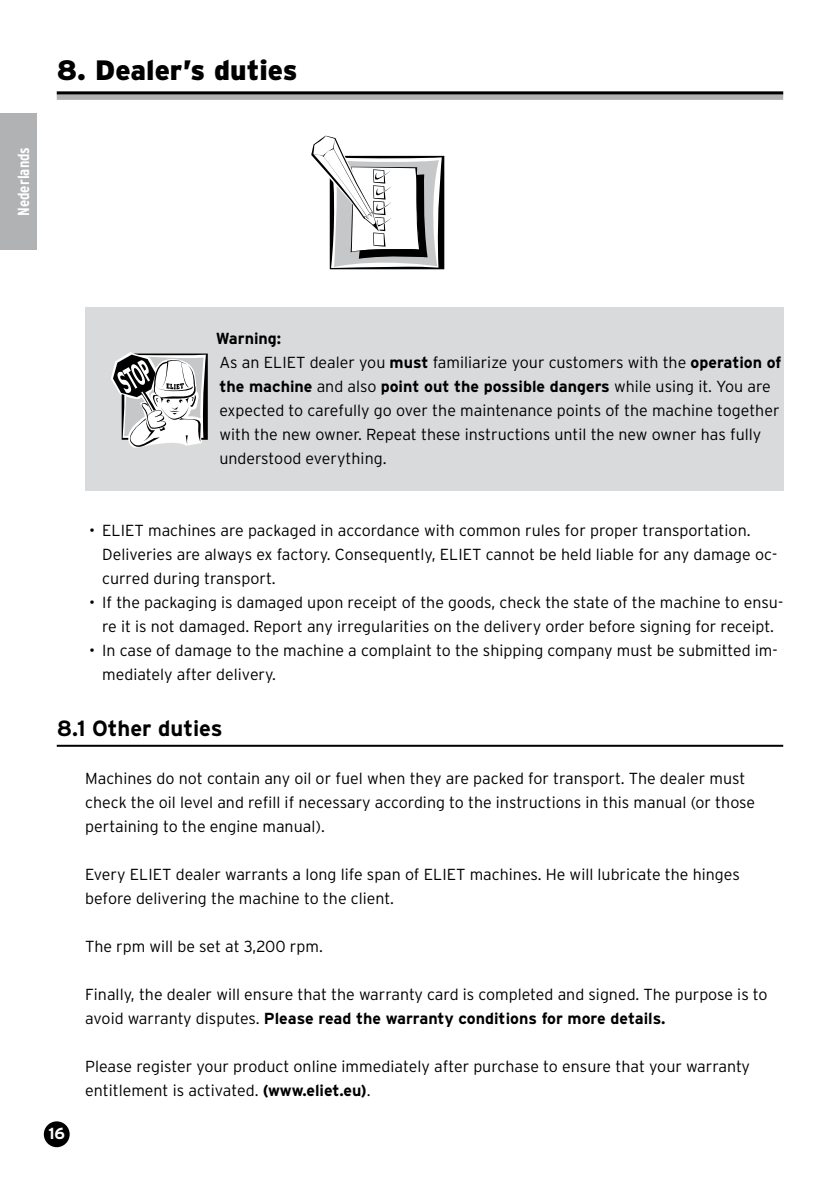
<style>
.page{position:relative;width:840px;height:1191px;background:#fff}
.page>*{position:absolute;margin:0;border:0;box-sizing:border-box;transform-origin:0 0}
.t1{font:900 28px "Interstate";color:#000}
.t2{font:700 22px "Interstate";color:#000}
.t3{font:300 16px/24px "Interstate";color:#000}
.t4{font:700 condensed 16px "Interstate";color:#fff}
.t5{font:700 16px "Interstate";color:#fff}
.s1{font-weight:700}
</style>
<div class="page">
<div style="left:85px;top:307px;width:697px;height:184px;background:#d9dadb"></div>
<svg style="left:111px;top:352px;width:97px;height:96px"></svg>
<svg style="left:311px;top:135px;width:133px;height:134px"></svg>
<div style="left:45px;top:1122px;width:24px;height:24px;background:#000;border-radius:50%"></div>
<div style="left:44px;top:1121px;width:26px;height:26px;border:2px solid #000;border-radius:50%"></div>
<div style="left:0;top:113px;width:37px;height:136px;background:#b1b2b4"></div>
<div style="left:57px;top:94px;width:725px;height:6px;background:#b1b2b4"></div>
<hr style="left:57px;top:91px;width:725px;height:3px;background:#000">
<hr style="left:57px;top:745px;width:725px;height:2px;background:#000">
<p class="t4" style="left:14px;top:216px;width:70px;rotate:-90deg">Nederlands</p>
<h1 class="t1" style="left:57px;top:59px;width:242px">8. Dealer’s duties</h1>
<p class="t3" style="left:215px;top:327px;width:567px"><span class="s1">Warning:<br></span>As an ELIET dealer you <span class="s1">must</span> familiarize your customers with the <span class="s1">operation of the machine</span> and also <span class="s1">point out the possible dangers</span> while using it. You are expected to carefully go over the maintenance points of the machine together with the new owner. Repeat these instructions until the new owner has fully understood everything.</p>
<p class="t3" style="left:102px;top:519px;width:676px;text-indent:-13px">• ELIET machines are packaged in accordance with common rules for proper transportation.<br>Deliveries are always ex factory. Consequently, ELIET cannot be held liable for any damage oc&shy;curred during transport.</p>
<p class="t3" style="left:89px;top:591px;width:695px;text-align:center">• If the packaging is damaged upon receipt of the goods, check the state of the machine to ensu&shy;re it is not damaged. Report any irregularities on the delivery order before signing for receipt.</p>
<p class="t3" style="left:102px;top:639px;width:676px;text-indent:-13px">• In case of damage to the machine a complaint to the shipping company must be submitted im&shy;mediately after delivery.</p>
<h2 class="t2" style="left:57px;top:719px;width:167px">8.1 Other duties</h2>
<p class="t3" style="left:85px;top:767px;width:671px">Machines do not contain any oil or fuel when they are packed for transport. The dealer must check the oil level and refill if necessary according to the instructions in this manual (or those pertaining to the engine manual).</p>
<p class="t3" style="left:85px;top:863px;width:656px">Every ELIET dealer warrants a long life span of ELIET machines. He will lubricate the hinges before delivering the machine to the client.</p>
<p class="t3" style="left:85px;top:935px;width:239px">The rpm will be set at 3,200 rpm.</p>
<p class="t3" style="left:85px;top:983px;width:683px">Finally, the dealer will ensure that the warranty card is completed and signed. The purpose is to avoid warranty disputes. <span class="s1">Please read the warranty conditions for more details.</span></p>
<p class="t3" style="left:85px;top:1055px;width:666px">Please register your product online immediately after purchase to ensure that your warranty entitlement is activated. <span class="s1">(www.eliet.eu)</span>.</p>
<p class="t5" style="left:48px;top:1126px;width:18px">16</p>
</div>
